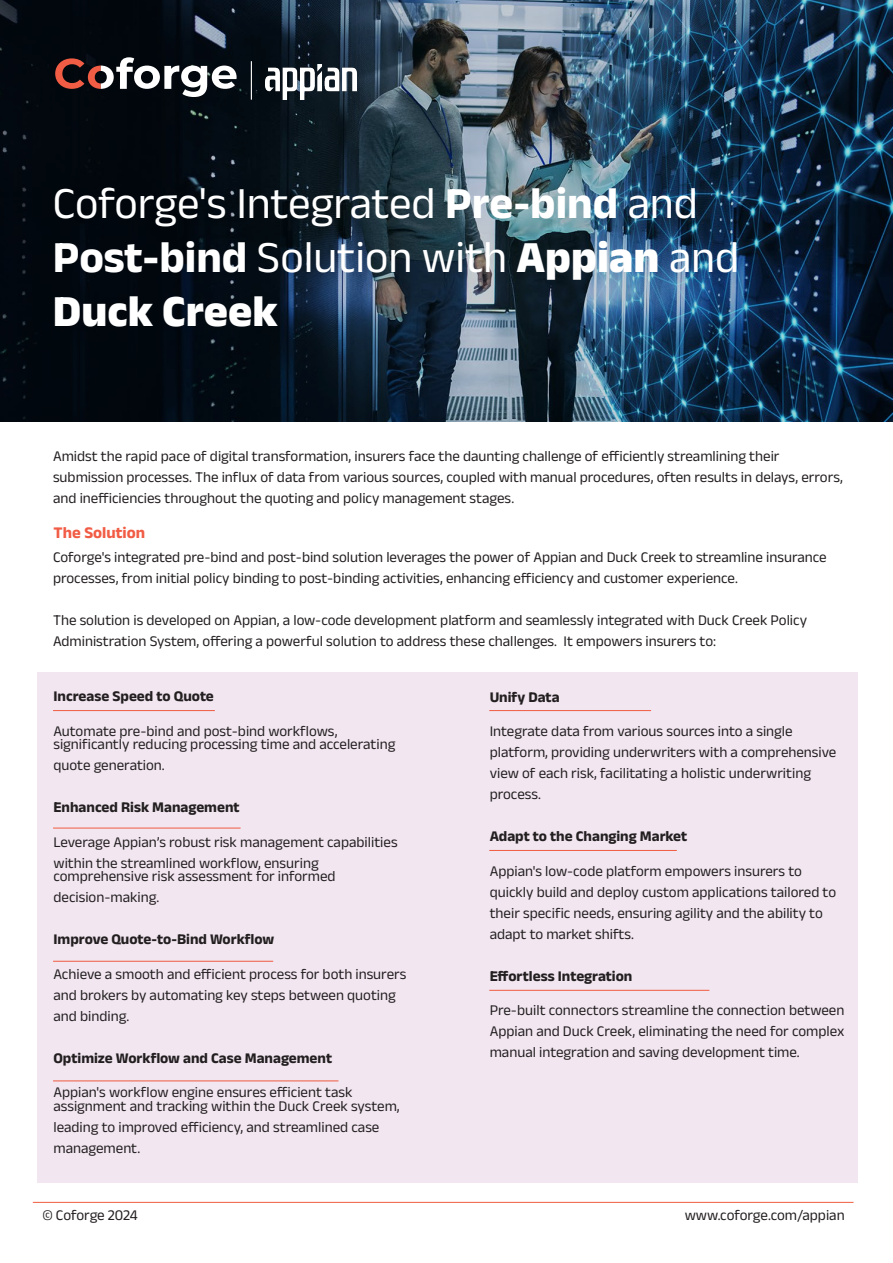
<style>
.page{position:relative;width:893px;height:1263px;background:#fff}
.page>*{position:absolute;margin:0;border:0;box-sizing:border-box;transform-origin:0 0}
.t1{font:45px/54px "Anek Devanagari";color:#fff}
.t2{font:700 16.5px "Anek Devanagari";color:#f15c45}
.t3{font:15px/21px "Anek Devanagari";color:#231f20}
.t4{font:700 15px "Anek Devanagari";color:#231f20}
.s1{font-weight:700}
.s2{font-weight:800}
</style>
<div class="page">
<div style="left:38px;top:672px;width:820px;height:510px;background:#f2e7f1"></div>
<hr style="left:33px;top:1202px;width:820px;height:1px;background:#f15c3f">
<hr style="left:53px;top:710px;width:162px;height:1px;background:#f05a3f">
<hr style="left:53px;top:828px;width:188px;height:1px;background:#f05a3f">
<hr style="left:53px;top:961px;width:220px;height:1px;background:#f05a3f">
<hr style="left:53px;top:1080px;width:285px;height:1px;background:#f05a3f">
<hr style="left:489px;top:710px;width:162px;height:1px;background:#f05a3f">
<hr style="left:489px;top:850px;width:188px;height:1px;background:#f05a3f">
<hr style="left:489px;top:990px;width:220px;height:1px;background:#f05a3f">
<img style="left:0;top:0;width:893px;height:421px">
<svg style="left:55px;top:57px;width:182px;height:40px"></svg>
<img style="left:265px;top:64px;width:92px;height:36px">
<hr style="left:251px;top:61px;width:1px;height:39px;background:#fff">
<h1 class="t1" style="left:53px;top:176px;width:688px">Coforge's Integrated <span class="s1">Pre-bind</span> and<br><span class="s1">Post-bind</span> Solution with <span class="s2">Appian</span> and<br><span class="s2">Duck Creek</span></h1>
<p class="t3" style="left:53px;top:446px;width:791px">Amidst the rapid pace of digital transformation, insurers face the daunting challenge of efficiently streamlining their submission processes. The influx of data from various sources, coupled with manual procedures, often results in delays, errors, and inefficiencies throughout the quoting and policy management stages.</p>
<p class="t2" style="left:54px;top:523px;width:93px">The Solution</p>
<p class="t3" style="left:53px;top:546px;width:775px">Coforge's integrated pre-bind and post-bind solution leverages the power of Appian and Duck Creek to streamline insurance processes, from initial policy binding to post-binding activities, enhancing efficiency and customer experience.</p>
<p class="t3" style="left:53px;top:609px;width:755px">The solution is developed on Appian, a low-code development platform and seamlessly integrated with Duck Creek Policy<br>Administration System, offering a powerful solution to address these challenges. It empowers insurers to:</p>
<p class="t4" style="left:53px;top:687px;width:162px">Increase Speed to Quote</p>
<p class="t3" style="left:53px;top:724px;width:343px;line-height:13.5px">Automate pre-bind and post-bind workflows, significantly reducing processing time and accelerating</p>
<p class="t3" style="left:53px;top:755px;width:113px">quote generation.</p>
<p class="t4" style="left:53px;top:798px;width:188px">Enhanced Risk Management</p>
<p class="t3" style="left:53px;top:831px;width:346px">Leverage Appian’s robust risk management capabilities within the streamlined workflow, ensuring</p>
<p class="t3" style="left:53px;top:866px;width:284px">comprehensive risk assessment for informed decision-making.</p>
<p class="t4" style="left:53px;top:930px;width:222px">Improve Quote-to-Bind Workflow</p>
<p class="t3" style="left:53px;top:963px;width:354px">Achieve a smooth and efficient process for both insurers and brokers by automating key steps between quoting and binding.</p>
<p class="t4" style="left:53px;top:1049px;width:280px">Optimize Workflow and Case Management</p>
<p class="t3" style="left:53px;top:1085px;width:348px;line-height:13.5px">Appian's workflow engine ensures efficient task assignment and tracking within the Duck Creek system,</p>
<p class="t3" style="left:53px;top:1116px;width:327px">leading to improved efficiency, and streamlined case management.</p>
<p class="t4" style="left:490px;top:688px;width:71px">Unify Data</p>
<p class="t3" style="left:490px;top:720px;width:348px">Integrate data from various sources into a single platform, providing underwriters with a comprehensive view of each risk, facilitating a holistic underwriting process.</p>
<p class="t4" style="left:490px;top:827px;width:199px">Adapt to the Changing Market</p>
<p class="t3" style="left:490px;top:860px;width:348px">Appian's low-code platform empowers insurers to quickly build and deploy custom applications tailored to their specific needs, ensuring agility and the ability to adapt to market shifts.</p>
<p class="t4" style="left:490px;top:967px;width:144px">Effortless Integration</p>
<p class="t3" style="left:490px;top:999px;width:356px;text-align:justify">Pre-built connectors streamline the connection between Appian and Duck Creek, eliminating the need for complex manual integration and saving development time.</p>
<p class="t3" style="left:42px;top:1204px;width:97px">© Coforge 2024</p>
<p class="t3" style="left:685px;top:1204px;width:161px">www.coforge.com/appian</p>
</div>
